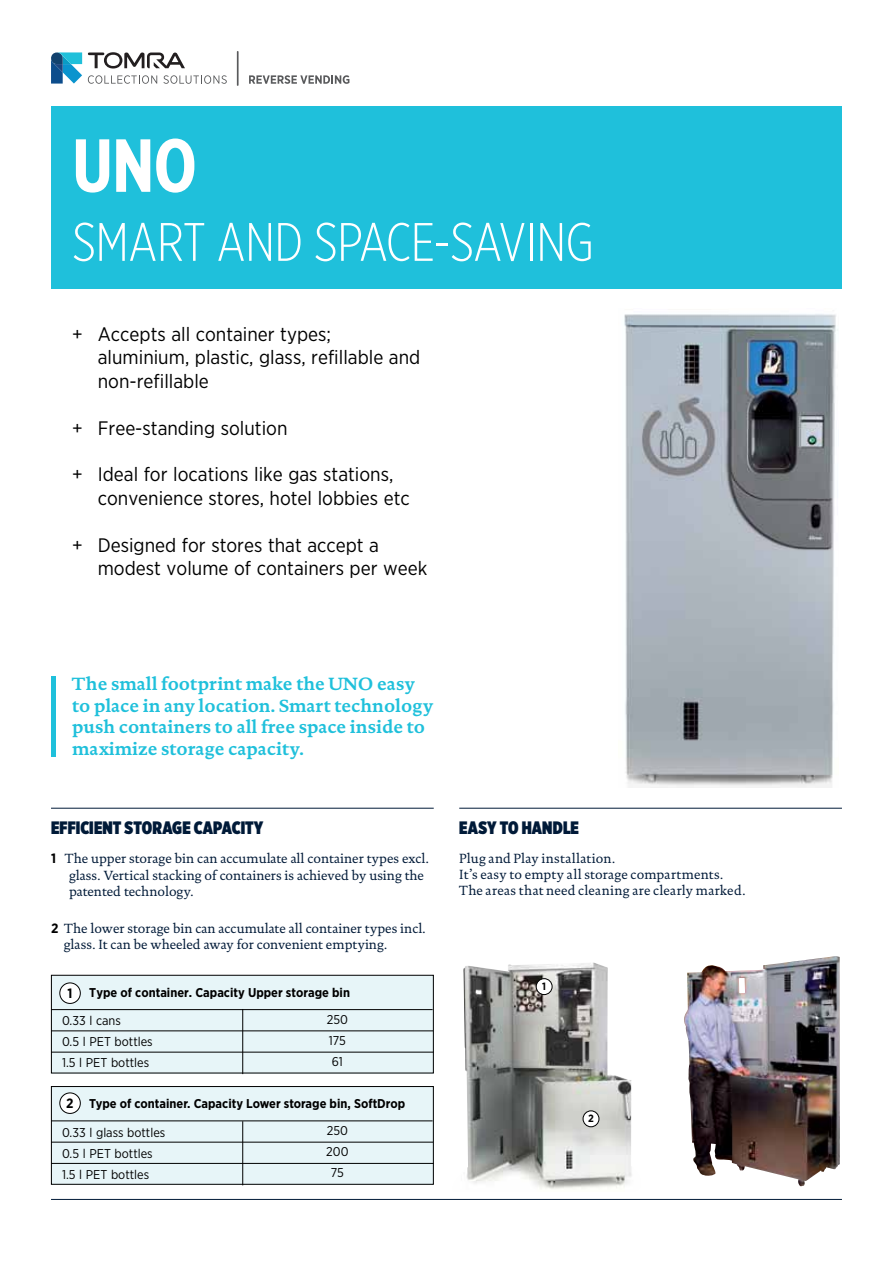
<style>
.page{position:relative;width:893px;height:1263px;background:#fff}
.page>*{position:absolute;margin:0;border:0;box-sizing:border-box;transform-origin:0 0}
.t1{font:700 75px "Gotham X Narrow";color:#fff}
.t2{font:300 54px "Gotham X Narrow";letter-spacing:-.01em;color:#fff}
.t3{font:19.5px/23.4px "Gotham Narrow";color:#000}
.t4{font:700 18px/21.6px "DTL Documenta TOT";color:#1fc0db}
.t5{font:900 18px "Gotham X Narrow";letter-spacing:.005em;color:#001a38}
.t6{font:13.5px/16.2px "DTL Documenta TOT";color:#001a38}
.t7{font:13.5px/16.2px "DTL Documenta TOT";letter-spacing:.02em;color:#001a38}
.t8{font:12.75px/21px "Gotham Narrow";color:#000}
.t9{font:700 12.75px "Gotham Narrow";color:#000}
.t10{font:700 10.5px "Gotham Narrow";color:#000}
.s1{font-family:"Gotham Narrow";font-weight:700;color:#000}
.s2{font-size:13.5px}
</style>
<div class="page">
<svg style="left:51px;top:52px;width:176px;height:32px"></svg>
<hr style="left:237px;top:51px;width:2px;height:35px;background:#595a5c">
<svg style="left:249px;top:75px;width:100px;height:9px"></svg>
<div style="left:51px;top:106px;width:791px;height:183px;background:#1fc0db"></div>
<hr style="left:51px;top:808px;width:383px;height:1px;background:#001a38">
<hr style="left:459px;top:808px;width:383px;height:1px;background:#001a38">
<hr style="left:51px;top:1199px;width:791px;height:1px;background:#001a38">
<hr style="left:51px;top:676px;width:4px;height:81px;background:#1fc0db">
<img style="left:624px;top:314px;width:214px;height:474px">
<img style="left:463px;top:962px;width:169px;height:227px">
<div style="left:583px;top:1111px;width:16px;height:16px;background:#fff;border-radius:50%"></div>
<div style="left:583px;top:1110px;width:16px;height:17px;border:1px solid #000;border-radius:50%"></div>
<div style="left:536px;top:979px;width:16px;height:15px;background:#fff;border-radius:50%"></div>
<div style="left:536px;top:978px;width:16px;height:17px;border:1px solid #000;border-radius:50%"></div>
<div style="left:51px;top:975px;width:382px;height:98px;background:#e7f5f8"></div>
<div style="left:51px;top:975px;width:383px;height:98px;border:1px solid #000"></div>
<hr style="left:51px;top:1009px;width:382px;height:1px;background:#000">
<hr style="left:51px;top:1030px;width:382px;height:1px;background:#000">
<hr style="left:51px;top:1052px;width:383px;height:1px;background:#000">
<hr style="left:242px;top:1009px;width:1px;height:65px;background:#000">
<div style="left:60px;top:983px;width:20px;height:20px;background:#fff;border-radius:50%"></div>
<div style="left:59px;top:982px;width:22px;height:22px;border:1px solid #000;border-radius:50%"></div>
<div style="left:51px;top:1086px;width:382px;height:99px;background:#e7f5f8"></div>
<div style="left:51px;top:1086px;width:383px;height:99px;border:1px solid #000"></div>
<hr style="left:51px;top:1120px;width:382px;height:1px;background:#000">
<hr style="left:51px;top:1142px;width:382px;height:1px;background:#000">
<hr style="left:51px;top:1163px;width:383px;height:1px;background:#000">
<hr style="left:242px;top:1121px;width:1px;height:64px;background:#000">
<div style="left:60px;top:1093px;width:20px;height:20px;background:#fff;border-radius:50%"></div>
<div style="left:59px;top:1092px;width:22px;height:22px;border:1px solid #000;border-radius:50%"></div>
<img style="left:684px;top:956px;width:156px;height:231px">
<h1 class="t1" style="left:72px;top:120px;width:126px">UNO</h1>
<h2 class="t2" style="left:72px;top:209px;width:523px">SMART AND SPACE-SAVING</h2>
<h3 class="t3" style="left:98px;top:322px;width:324px;text-indent:-26px">+ Accepts all container types; aluminium, plastic, glass, refillable and non-refillable</h3>
<h3 class="t3" style="left:72px;top:416px;width:217px">+ Free-standing solution</h3>
<h3 class="t3" style="left:98px;top:462px;width:314px;text-indent:-25px">+ Ideal for locations like gas stations, convenience stores, hotel lobbies etc</h3>
<h3 class="t3" style="left:98px;top:533px;width:331px;text-indent:-26px">+ Designed for stores that accept a modest volume of containers per week</h3>
<h3 class="t4" style="left:72px;top:673px;width:362px">The small footprint make the UNO easy to place in any location. Smart technology push containers to all free space inside to maximize storage capacity.</h3>
<h3 class="t5" style="left:51px;top:817px;width:214px">EFFICIENT STORAGE CAPACITY</h3>
<h3 class="t5" style="left:459px;top:817px;width:121px">EASY TO HANDLE</h3>
<p class="t6" style="left:69px;top:851px;width:361px;text-indent:-18px"><span class="s1">1</span> The upper storage bin can accumulate all container types excl. glass. Vertical stacking of containers is achieved by using the patented technology.</p>
<p class="t6" style="left:64px;top:920px;width:363px;text-indent:-13px"><span class="s1">2</span> The lower storage bin can accumulate all container types incl. glass. It can be wheeled away for convenient emptying.</p>
<p class="t7" style="left:459px;top:850px;width:288px">Plug and Play installation.<br>It’s easy to empty all storage compartments.<br>The areas that need cleaning are clearly marked.</p>
<p class="t9" style="left:67px;top:984px;width:284px"><span class="s2">1</span> Type of container. Capacity Upper storage bin</p>
<p class="t8" style="left:62px;top:1010px;width:92px">0.33 l cans<br>0.5 l PET bottles<br>1.5 l PET bottles</p>
<p class="t8" style="left:327px;top:1009px;width:23px">250<br>175<br>61</p>
<p class="t9" style="left:66px;top:1095px;width:340px"><span class="s2">2</span> Type of container. Capacity Lower storage bin, SoftDrop</p>
<p class="t8" style="left:62px;top:1121px;width:105px">0.33 l glass bottles<br>0.5 l PET bottles<br>1.5 l PET bottles</p>
<p class="t8" style="left:326px;top:1120px;width:24px;text-align:center">250<br>200<br>75</p>
<p class="t10" style="left:542px;top:980px;width:5px">1</p>
<p class="t10" style="left:588px;top:1112px;width:7px">2</p>
</div>
